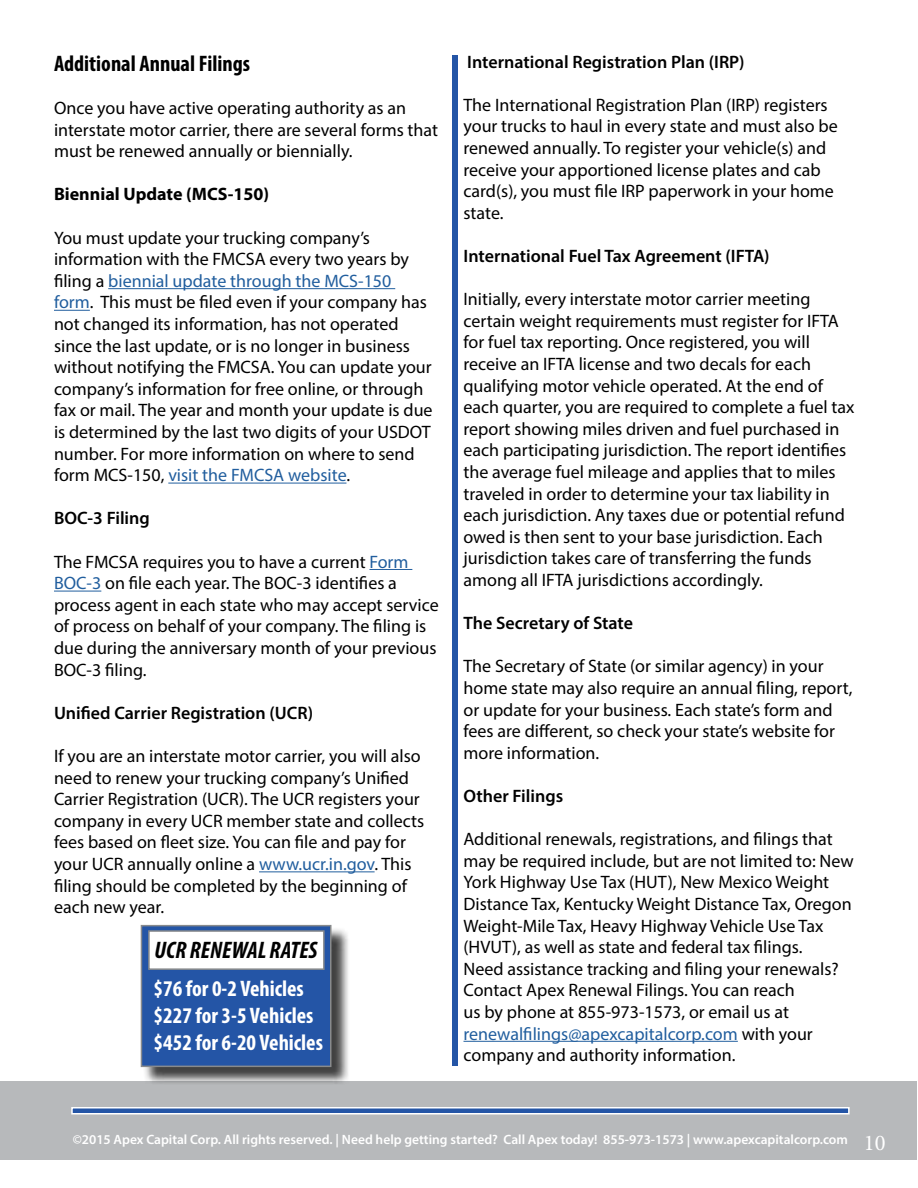
<style>
.page{position:relative;width:918px;height:1188px;background:#fff}
.page>*{position:absolute;margin:0;border:0;box-sizing:border-box;transform-origin:0 0}
.t1{font:italic 700 condensed 24px "Myriad Pro";color:#000}
.t2{font:700 condensed 22.5px/27px "Myriad Pro";color:#fff}
.t3{font:700 condensed 22.5px "Myriad Pro";color:#000}
.t4{font:22.5px "Minion Pro";color:#fff}
.t5{font:18px/21.6px "Myriad Pro";color:#000}
.t6{font:600 18px "Myriad Pro";color:#000}
.t7{font:700 18px "Myriad Pro";color:#000}
.t8{font:600 13.5px "Myriad Pro";color:#fff}
.s1{color:#215e9e}
</style>
<div class="page">
<div style="left:0;top:1082px;width:916px;height:78px;background:#b7b9bb"></div>
<svg style="left:71px;top:1107px;width:779px;height:7px;background:#7292c5"></svg>
<hr style="left:108px;top:288px;width:287px;height:1px;background:#215e9e">
<hr style="left:54px;top:310px;width:36px;height:1px;background:#215e9e">
<hr style="left:168px;top:483px;width:178px;height:1px;background:#215e9e">
<hr style="left:369px;top:569px;width:43px;height:1px;background:#215e9e">
<hr style="left:54px;top:591px;width:47px;height:1px;background:#215e9e">
<hr style="left:259px;top:871px;width:116px;height:1px;background:#215e9e">
<div style="left:452px;top:55px;width:6px;height:1011px;background:#2455a6"></div>
<div style="left:143px;top:927px;width:207px;height:158px;background:#000;opacity:.75"></div>
<div style="left:141px;top:925px;width:191px;height:142px;background:#2455a6;border:2px solid #888a8c"></div>
<div style="left:148px;top:930px;width:177px;height:40px;background:#fff;border:2px solid #888a8c"></div>
<hr style="left:464px;top:1041px;width:274px;height:1px;background:#215e9e">
<p class="t3" style="left:54px;top:49px;width:198px">Additional Annual Filings</p>
<p class="t5" style="left:54px;top:97px;width:386px">Once you have active operating authority as an interstate motor carrier, there are several forms that must be renewed annually or biennially.</p>
<p class="t7" style="left:54px;top:183px;width:217px">Biennial Update (MCS-150)</p>
<p class="t5" style="left:54px;top:227px;width:380px">You must update your trucking company’s information with the FMCSA every two years by filing a <span class="s1">biennial update through the MCS-150 form</span>. This must be filed even if your company has not changed its information, has not operated since the last update, or is no longer in business without notifying the FMCSA. You can update your company’s information for free online, or through fax or mail. The year and month your update is due is determined by the last two digits of your USDOT number. For more information on where to send form MCS-150, <span class="s1">visit the FMCSA website</span>.</p>
<p class="t6" style="left:54px;top:507px;width:97px">BOC-3 Filing</p>
<p class="t5" style="left:54px;top:551px;width:386px">The FMCSA requires you to have a current <span class="s1">Form BOC-3</span> on file each year. The BOC-3 identifies a process agent in each state who may accept service of process on behalf of your company. The filing is due during the anniversary month of your previous BOC-3 filing.</p>
<p class="t6" style="left:54px;top:701px;width:261px">Unified Carrier Registration (UCR)</p>
<p class="t5" style="left:54px;top:745px;width:372px">If you are an interstate motor carrier, you will also need to renew your trucking company’s Unified Carrier Registration (UCR). The UCR registers your company in every UCR member state and collects fees based on fleet size. You can file and pay for your UCR annually online a <span class="s1">www.ucr.in.gov</span>. This filing should be completed by the beginning of each new year.</p>
<h1 class="t1" style="left:155px;top:935px;width:165px">UCR RENEWAL RATES</h1>
<p class="t2" style="left:154px;top:975px;width:171px">$76 for 0-2 Vehicles $227 for 3-5 Vehicles $452 for 6-20 Vehicles</p>
<p class="t6" style="left:467px;top:50px;width:279px">International Registration Plan (IRP)</p>
<p class="t5" style="left:464px;top:94px;width:376px">The International Registration Plan (IRP) registers your trucks to haul in every state and must also be renewed annually. To register your vehicle(s) and receive your apportioned license plates and cab card(s), you must file IRP paperwork in your home state.</p>
<p class="t6" style="left:464px;top:244px;width:308px">International Fuel Tax Agreement (IFTA)</p>
<p class="t5" style="left:464px;top:288px;width:393px">Initially, every interstate motor carrier meeting certain weight requirements must register for IFTA for fuel tax reporting. Once registered, you will receive an IFTA license and two decals for each qualifying motor vehicle operated. At the end of each quarter, you are required to complete a fuel tax report showing miles driven and fuel purchased in each participating jurisdiction. The report identifies the average fuel mileage and applies that to miles traveled in order to determine your tax liability in each jurisdiction. Any taxes due or potential refund owed is then sent to your base jurisdiction. Each jurisdiction takes care of transferring the funds among all IFTA jurisdictions accordingly.</p>
<p class="t6" style="left:464px;top:612px;width:171px">The Secretary of State</p>
<p class="t5" style="left:464px;top:655px;width:390px">The Secretary of State (or similar agency) in your home state may also require an annual filing, report, or update for your business. Each state’s form and fees are different, so check your state’s website for more information.</p>
<p class="t6" style="left:464px;top:784px;width:101px">Other Filings</p>
<p class="t5" style="left:464px;top:828px;width:392px">Additional renewals, registrations, and filings that may be required include, but are not limited to: New York Highway Use Tax (HUT), New Mexico Weight Distance Tax, Kentucky Weight Distance Tax, Oregon Weight-Mile Tax, Heavy Highway Vehicle Use Tax (HVUT), as well as state and federal tax filings.<br>Need assistance tracking and filing your renewals?<br>Contact Apex Renewal Filings. You can reach<br>us by phone at 855-973-1573, or email us at <span class="s1">renewalfilings@apexcapitalcorp.com</span> with your company and authority information.</p>
<p class="t8" style="left:73px;top:1131px;width:777px">©2015 Apex Capital Corp. All rights reserved. | Need help getting started? Call Apex today! 855-973-1573 | www.apexcapitalcorp.com</p>
<p class="t4" style="left:864px;top:1128px;width:23px">10</p>
</div>
